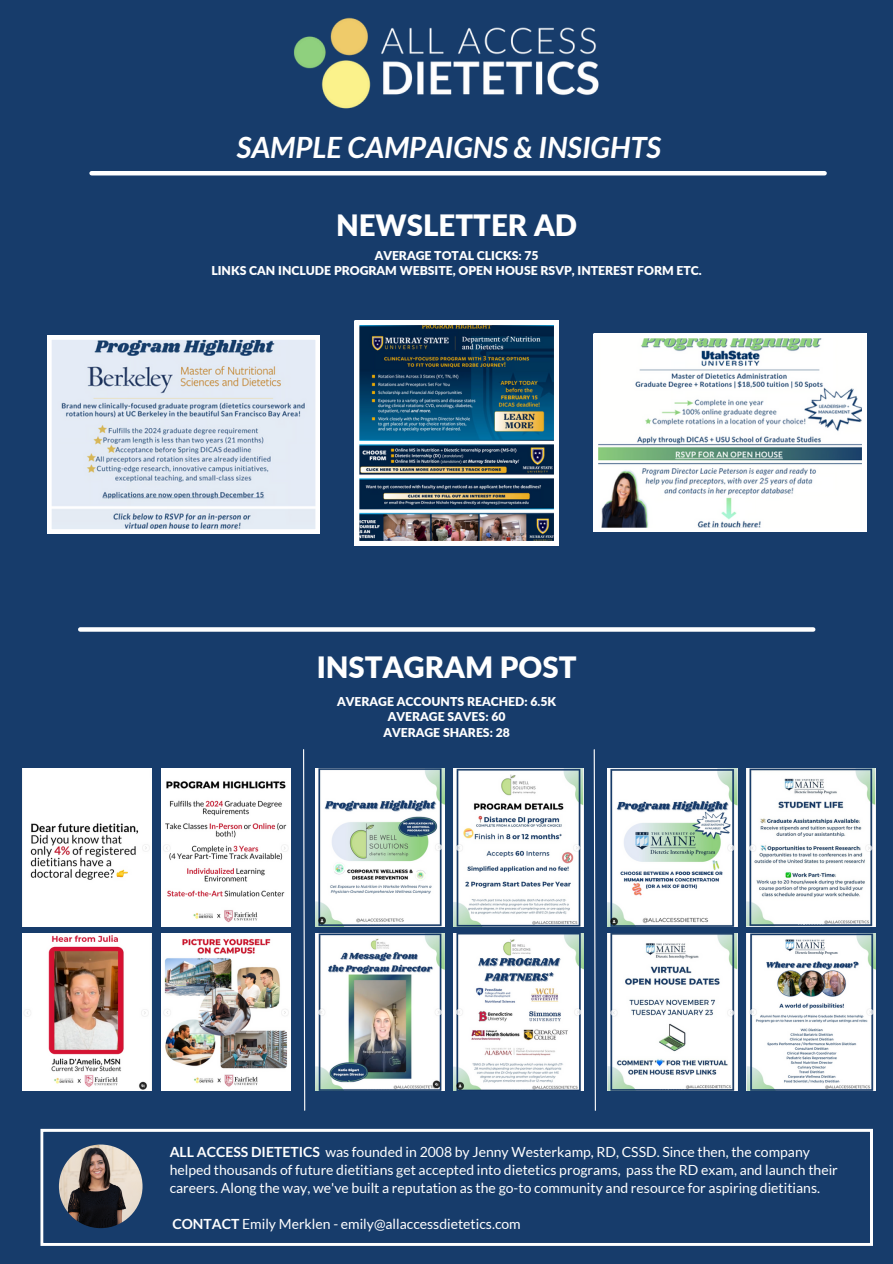
<style>
.page{position:relative;width:893px;height:1264px;background:#fff}
.page>*{position:absolute;margin:0;border:0;box-sizing:border-box;transform-origin:0 0}
.t1{font:900 29.4px "Lato";color:#fff}
.t2{font:italic 700 29.4px "Lato";color:#fff}
.t3{font:13.95px/18px "Lato";color:#fff}
.t4{font:900 12.15px "Lato";color:#fff}
.s1{font-weight:700}
</style>
<div class="page">
<div style="left:0;top:0;width:892px;height:1263px;background:#173c6b"></div>
<svg style="left:40px;top:1128px;width:832px;height:117px;fill:#fff"></svg>
<svg style="left:44px;top:1131px;width:825px;height:111px"></svg>
<img style="left:59px;top:1144px;width:83px;height:84px;border-radius:50%">
<img style="left:294px;top:17px;width:305px;height:92px">
<hr style="left:92px;top:171px;width:732px;height:4px;background:#fff">
<svg style="left:80px;top:627px;width:733px;height:4px;background:#f1f3f6"></svg>
<img style="left:355px;top:320px;width:203px;height:225px">
<svg style="left:47px;top:335px;width:272px;height:198px;background:#d4dce7"></svg>
<svg style="left:593px;top:334px;width:273px;height:198px;background:#dbe2e2"></svg>
<img style="left:22px;top:769px;width:130px;height:157px">
<img style="left:161px;top:769px;width:130px;height:157px">
<img style="left:22px;top:933px;width:130px;height:157px">
<img style="left:161px;top:933px;width:130px;height:157px">
<img style="left:315px;top:769px;width:129px;height:157px">
<img style="left:454px;top:769px;width:129px;height:157px">
<img style="left:315px;top:933px;width:129px;height:157px">
<img style="left:454px;top:933px;width:129px;height:157px">
<img style="left:607px;top:769px;width:130px;height:157px">
<img style="left:746px;top:769px;width:129px;height:157px">
<img style="left:607px;top:933px;width:130px;height:157px">
<img style="left:746px;top:933px;width:129px;height:157px">
<svg style="left:303px;top:749px;width:3px;height:362px"></svg>
<svg style="left:593px;top:749px;width:3px;height:362px"></svg>
<p class="t2" style="left:237px;top:129px;width:425px">SAMPLE CAMPAIGNS &amp; INSIGHTS</p>
<p class="t1" style="left:336px;top:207px;width:243px">NEWSLETTER AD</p>
<p class="t4" style="left:374px;top:248px;width:165px">AVERAGE TOTAL CLICKS: 75</p>
<p class="t4" style="left:211px;top:263px;width:492px">LINKS CAN INCLUDE PROGRAM WEBSITE, OPEN HOUSE RSVP, INTEREST FORM ETC.</p>
<p class="t1" style="left:316px;top:649px;width:261px">INSTAGRAM POST</p>
<h1 class="t4" style="left:337px;top:694px;width:220px">AVERAGE ACCOUNTS REACHED: 6.5K</h1>
<p class="t4" style="left:388px;top:709px;width:119px">AVERAGE SAVES: 60</p>
<p class="t4" style="left:383px;top:724px;width:128px">AVERAGE SHARES: 28</p>
<p class="t3" style="left:170px;top:1142px;width:669px"><span class="s1">ALL ACCESS DIETETICS</span> was founded in 2008 by Jenny Westerkamp, RD, CSSD. Since then, the company helped thousands of future dietitians get accepted into dietetics programs, pass the RD exam, and launch their</p>
<h2 class="t3" style="left:170px;top:1178px;width:651px">careers. Along the way, we've built a reputation as the go-to community and resource for aspiring dietitians.</h2>
<h2 class="t3" style="left:172px;top:1214px;width:350px"><span class="s1">CONTACT</span> Emily Merklen - emily@allaccessdietetics.com</h2>
</div>
